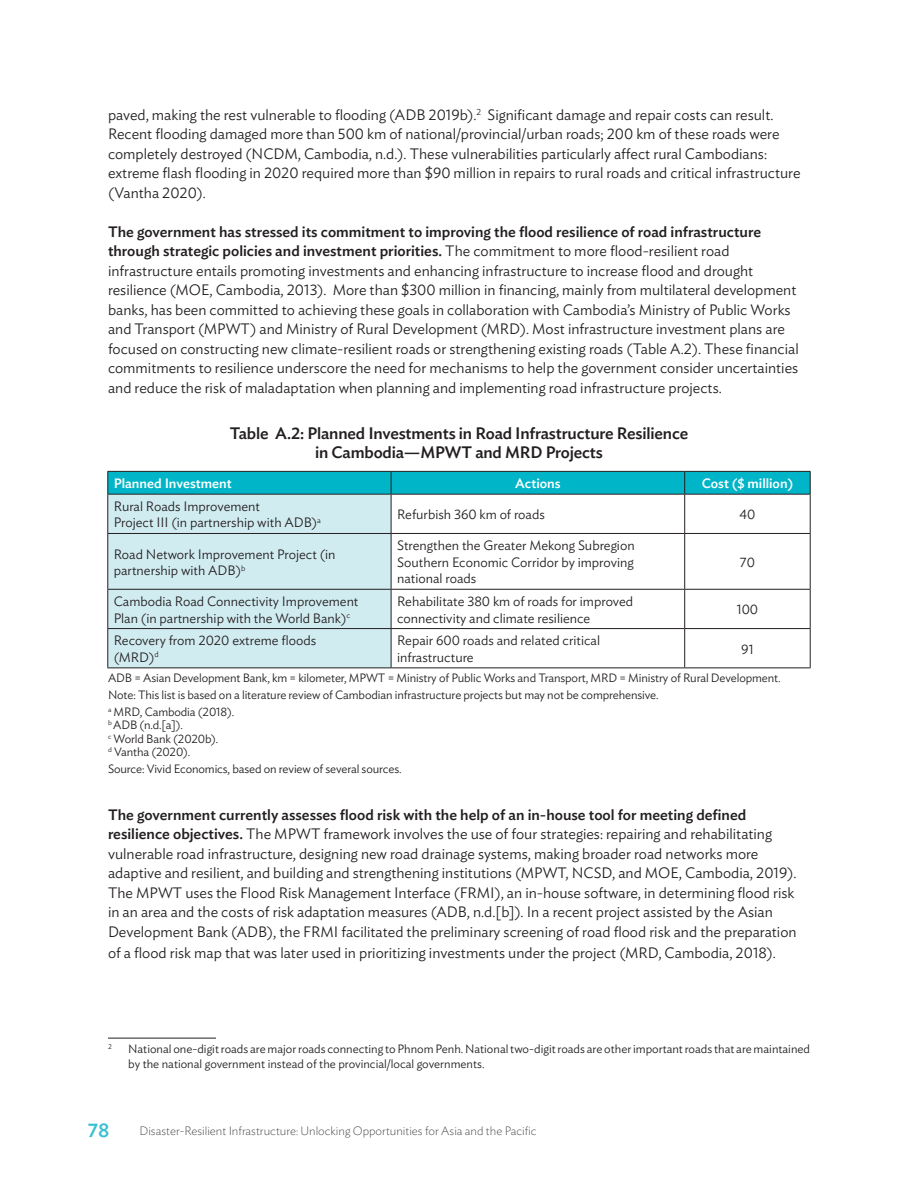
<style>
.page{position:relative;width:918px;height:1188px;background:#fff}
.page>*{position:absolute;margin:0;border:0;box-sizing:border-box;transform-origin:0 0}
.t1{font:500 19.5px "Ideal Sans";color:#3bc1d1}
._00_Body{font:500 16.5px "Ideal Sans";letter-spacing:-.01em;color:#231f20}
.List_Paragraph{font:300 15px/19.5px "Ideal Sans";color:#231f20}
.t2{font:300 13.5px/16.5px "Ideal Sans";color:#231f20}
._00_Body-2{font:500 13.5px "Ideal Sans";color:#fff}
.List_Paragraph-2{font:300 12px/15px "Ideal Sans";letter-spacing:-.01em;color:#231f20}
.t3{font:200 12px "Ideal Sans";color:#3e3e3f}
.t4{font:300 7.05px "Ideal Sans";color:#231f20}
.s1{font-weight:500}
</style>
<div class="page">
<div style="left:108px;top:495px;width:283px;height:172px;background:#d1ecf1"></div>
<svg style="left:392px;top:495px;width:418px;height:172px"></svg>
<hr style="left:107px;top:494px;width:284px;height:1px;background:#231f20">
<hr style="left:391px;top:494px;width:294px;height:1px;background:#231f20">
<svg style="left:107px;top:471px;width:704px;height:23px;background:#02acbe"></svg>
<hr style="left:685px;top:494px;width:126px;height:1px;background:#231f20">
<hr style="left:107px;top:495px;width:1px;height:38px;background:#231f20">
<hr style="left:107px;top:533px;width:284px;height:1px;background:#231f20">
<hr style="left:107px;top:534px;width:1px;height:55px;background:#231f20">
<hr style="left:107px;top:589px;width:284px;height:1px;background:#231f20">
<hr style="left:107px;top:590px;width:1px;height:38px;background:#231f20">
<hr style="left:107px;top:628px;width:284px;height:1px;background:#231f20">
<hr style="left:107px;top:629px;width:1px;height:38px;background:#231f20">
<hr style="left:107px;top:667px;width:284px;height:1px;background:#231f20">
<hr style="left:391px;top:495px;width:1px;height:38px;background:#231f20">
<hr style="left:684px;top:495px;width:1px;height:38px;background:#231f20">
<hr style="left:810px;top:495px;width:1px;height:38px;background:#231f20">
<hr style="left:391px;top:533px;width:294px;height:1px;background:#231f20">
<hr style="left:391px;top:534px;width:1px;height:55px;background:#231f20">
<hr style="left:685px;top:533px;width:126px;height:1px;background:#231f20">
<hr style="left:684px;top:534px;width:1px;height:55px;background:#231f20">
<hr style="left:810px;top:534px;width:1px;height:55px;background:#231f20">
<hr style="left:391px;top:589px;width:294px;height:1px;background:#231f20">
<hr style="left:391px;top:590px;width:1px;height:38px;background:#231f20">
<hr style="left:685px;top:589px;width:126px;height:1px;background:#231f20">
<hr style="left:684px;top:590px;width:1px;height:38px;background:#231f20">
<hr style="left:810px;top:590px;width:1px;height:38px;background:#231f20">
<hr style="left:391px;top:628px;width:294px;height:1px;background:#231f20">
<hr style="left:391px;top:629px;width:1px;height:38px;background:#231f20">
<hr style="left:391px;top:667px;width:294px;height:1px;background:#231f20">
<hr style="left:685px;top:628px;width:126px;height:1px;background:#231f20">
<hr style="left:684px;top:629px;width:1px;height:38px;background:#231f20">
<hr style="left:810px;top:629px;width:1px;height:38px;background:#231f20">
<hr style="left:685px;top:667px;width:126px;height:1px;background:#231f20">
<hr style="left:108px;top:1038px;width:108px;height:1px;background:#231f20">
<p class="List_Paragraph" style="left:108px;top:104px;width:694px">paved, making the rest vulnerable to flooding (ADB 2019b).<sup>2</sup> Significant damage and repair costs can result.<br>Recent flooding damaged more than 500 km of national/provincial/urban roads; 200 km of these roads were completely destroyed (NCDM, Cambodia, n.d.). These vulnerabilities particularly affect rural Cambodians: extreme flash flooding in 2020 required more than $90 million in repairs to rural roads and critical infrastructure (Vantha 2020).</p>
<p class="List_Paragraph" style="left:108px;top:221px;width:692px"><span class="s1">The government has stressed its commitment to improving the flood resilience of road infrastructure through strategic policies and investment priorities.</span> The commitment to more flood-resilient road infrastructure entails promoting investments and enhancing infrastructure to increase flood and drought resilience (MOE, Cambodia, 2013). More than $300 million in financing, mainly from multilateral development banks, has been committed to achieving these goals in collaboration with Cambodia’s Ministry of Public Works and Transport (MPWT) and Ministry of Rural Development (MRD). Most infrastructure investment plans are focused on constructing new climate-resilient roads or strengthening existing roads (Table A.2). These financial commitments to resilience underscore the need for mechanisms to help the government consider uncertainties and reduce the risk of maladaptation when planning and implementing road infrastructure projects.</p>
<p class="_00_Body" style="left:230px;top:420px;width:460px">Table A.2: Planned Investments in Road Infrastructure Resilience</p>
<p class="_00_Body" style="left:315px;top:440px;width:289px">in Cambodia—MPWT and MRD Projects</p>
<p class="_00_Body-2" style="left:114px;top:473px;width:119px">Planned Investment</p>
<p class="_00_Body-2" style="left:515px;top:473px;width:47px">Actions</p>
<p class="_00_Body-2" style="left:702px;top:473px;width:93px">Cost ($ million)</p>
<p class="t2" style="left:114px;top:497px;width:209px">Rural Roads Improvement<br>Project III (in partnership with ADB)<sup>a</sup></p>
<p class="t2" style="left:397px;top:505px;width:149px">Refurbish 360 km of roads</p>
<p class="t2" style="left:740px;top:505px;width:17px">40</p>
<p class="t2" style="left:114px;top:544px;width:223px">Road Network Improvement Project (in partnership with ADB)<sup>b</sup></p>
<p class="t2" style="left:397px;top:536px;width:239px;text-align:justify">Strengthen the Greater Mekong Subregion Southern Economic Corridor by improving national roads</p>
<p class="t2" style="left:740px;top:553px;width:16px">70</p>
<p class="t2" style="left:114px;top:592px;width:246px">Cambodia Road Connectivity Improvement<br>Plan (in partnership with the World Bank)<sup>c</sup></p>
<p class="t2" style="left:397px;top:592px;width:238px">Rehabilitate 380 km of roads for improved connectivity and climate resilience</p>
<p class="t2" style="left:737px;top:600px;width:23px">100</p>
<p class="t2" style="left:114px;top:631px;width:204px">Recovery from 2020 extreme floods</p>
<p class="t2" style="left:114px;top:648px;width:46px">(MRD)<sup>d</sup></p>
<p class="t2" style="left:397px;top:631px;width:205px">Repair 600 roads and related critical infrastructure</p>
<p class="t2" style="left:741px;top:640px;width:14px">91</p>
<p class="List_Paragraph-2" style="left:108px;top:670px;width:674px">ADB = Asian Development Bank, km = kilometer, MPWT = Ministry of Public Works and Transport, MRD = Ministry of Rural Development.</p>
<p class="List_Paragraph-2" style="left:108px;top:687px;width:552px">Note: This list is based on a literature review of Cambodian infrastructure projects but may not be comprehensive.</p>
<p class="List_Paragraph-2" style="left:108px;top:703px;width:128px"><sup>a</sup> MRD, Cambodia (2018).</p>
<p class="List_Paragraph-2" style="left:108px;top:717px;width:77px"><sup>b</sup> ADB (n.d.[a]).</p>
<p class="List_Paragraph-2" style="left:108px;top:730px;width:112px"><sup>c</sup> World Bank (2020b).</p>
<p class="List_Paragraph-2" style="left:108px;top:744px;width:84px"><sup>d</sup> Vantha (2020).</p>
<p class="List_Paragraph-2" style="left:108px;top:761px;width:295px">Source: Vivid Economics, based on review of several sources.</p>
<p class="List_Paragraph" style="left:108px;top:803px;width:690px"><span class="s1">The government currently assesses flood risk with the help of an in-house tool for meeting defined resilience objectives.</span> The MPWT framework involves the use of four strategies: repairing and rehabilitating vulnerable road infrastructure, designing new road drainage systems, making broader road networks more adaptive and resilient, and building and strengthening institutions (MPWT, NCSD, and MOE, Cambodia, 2019).<br>The MPWT uses the Flood Risk Management Interface (FRMI), an in-house software, in determining flood risk in an area and the costs of risk adaptation measures (ADB, n.d.[b]). In a recent project assisted by the Asian Development Bank (ADB), the FRMI facilitated the preliminary screening of road flood risk and the preparation</p>
<p class="List_Paragraph" style="left:108px;top:942px;width:669px">of a flood risk map that was later used in prioritizing investments under the project (MRD, Cambodia, 2018).</p>
<p class="t4" style="left:108px;top:1041px;width:5px">2</p>
<p class="List_Paragraph-2" style="left:128px;top:1040px;width:683px">National one-digit roads are major roads connecting to Phnom Penh. National two-digit roads are other important roads that are maintained by the national government instead of the provincial/local governments.</p>
<h1 class="t1" style="left:88px;top:1116px;width:23px">78</h1>
<p class="t3" style="left:140px;top:1121px;width:399px">Disaster-Resilient Infrastructure: Unlocking Opportunities for Asia and the Pacific</p>
</div>
